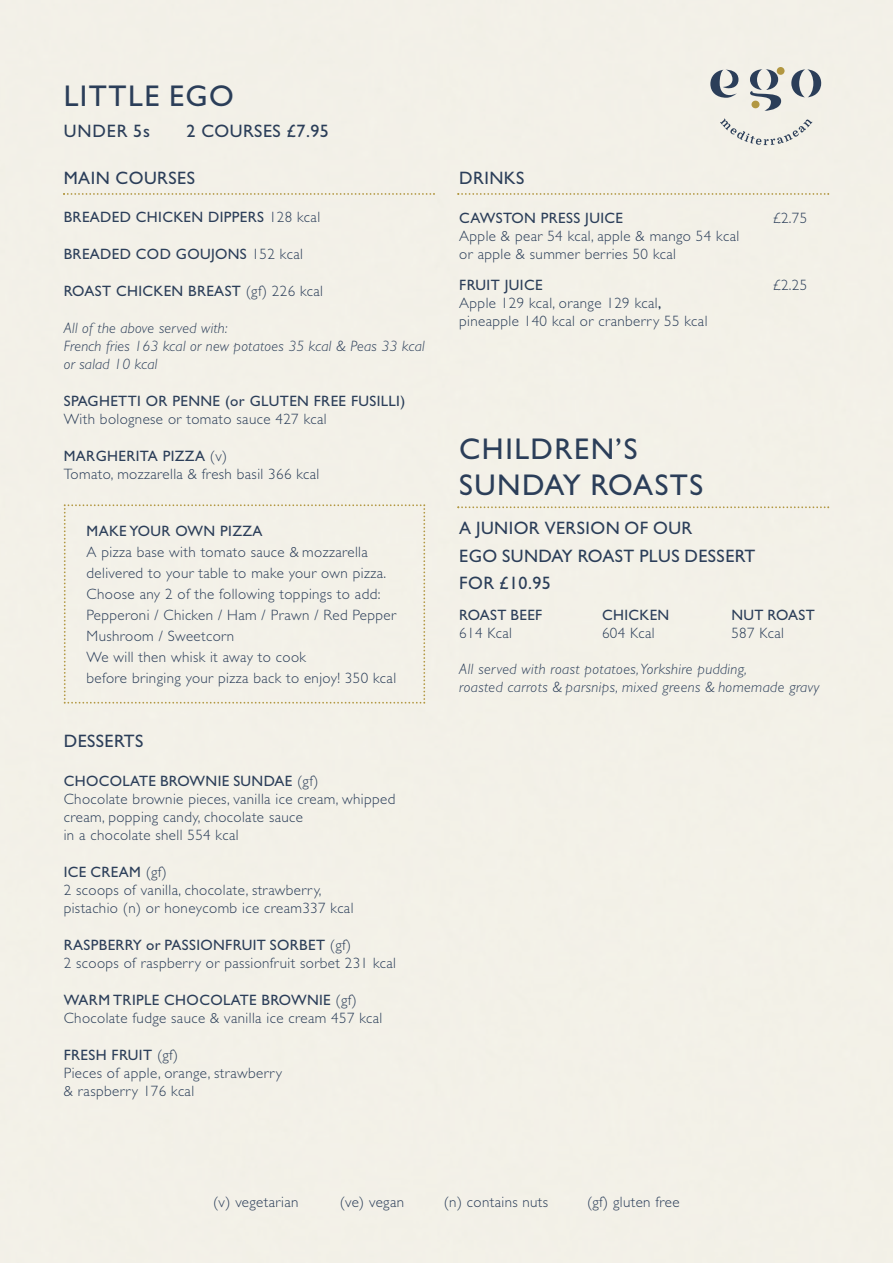
<style>
.page{position:relative;width:893px;height:1263px;background:#fff}
.page>*{position:absolute;margin:0;border:0;box-sizing:border-box;transform-origin:0 0}
.t1{font:30px/36px "Gill Sans";letter-spacing:.05em;color:#2b3e59}
.t2{font:18px/27.6px "Gill Sans";letter-spacing:.025em;color:#2b3e59}
.t3{font:300 15px/18px "Gill Sans";letter-spacing:.025em;color:#2b3e59}
.t4{font:15px "Gill Sans";letter-spacing:.025em;color:#2b3e59}
.t5{font:italic 300 15px/18px "Gill Sans";letter-spacing:.025em;color:#2b3e59}
.s1{font-weight:300}
.s2{font-weight:400}
</style>
<div class="page">
<svg style="left:457px;top:193px;width:372px;height:2px"></svg>
<svg style="left:63px;top:193px;width:372px;height:2px"></svg>
<div style="left:64px;top:504px;width:361px;height:200px;background:#f3f1e8"></div>
<svg style="left:457px;top:506px;width:372px;height:2px"></svg>
<svg style="left:710px;top:69px;width:111px;height:76px;background:#d0d2cf"></svg>
<div style="left:751px;top:101px;width:8px;height:7px;background:#b29741;border-radius:50%"></div>
<div style="left:777px;top:67px;width:7px;height:8px;background:#b29741;border-radius:50%"></div>
<h1 class="t1" style="left:64px;top:77px;width:172px">LITTLE EGO</h1>
<p class="t2" style="left:64px;top:117px;width:88px">UNDER 5s</p>
<p class="t2" style="left:186px;top:117px;width:144px">2 COURSES £7.95</p>
<p class="t2" style="left:64px;top:164px;width:133px">MAIN COURSES</p>
<p class="t4" style="left:64px;top:208px;width:258px">BREADED CHICKEN DIPPERS <span class="s1">128 kcal</span></p>
<p class="t4" style="left:64px;top:245px;width:241px">BREADED COD GOUJONS <span class="s1">152 kcal</span></p>
<p class="t4" style="left:64px;top:282px;width:261px">ROAST CHICKEN BREAST <span class="s1">(gf) 226 kcal</span></p>
<p class="t5" style="left:64px;top:319px;width:362px">All of the above served with:<br>French fries 163 kcal or new potatoes 35 kcal &amp; Peas 33 kcal or salad 10 kcal</p>
<p class="t4" style="left:64px;top:392px;width:343px">SPAGHETTI OR PENNE (or GLUTEN FREE FUSILLI)</p>
<p class="t3" style="left:64px;top:410px;width:264px">With bolognese or tomato sauce 427 kcal</p>
<p class="t3" style="left:64px;top:447px;width:257px"><span class="s2">MARGHERITA PIZZA</span> (v)<br>Tomato, mozzarella &amp; fresh basil 366 kcal</p>
<p class="t4" style="left:87px;top:522px;width:177px">MAKE YOUR OWN PIZZA</p>
<p class="t3" style="left:87px;top:541px;width:311px;line-height:21px">A pizza base with tomato sauce &amp; mozzarella delivered to your table to make your own pizza.<br>Choose any 2 of the following toppings to add:<br>Pepperoni / Chicken / Ham / Prawn / Red Pepper Mushroom / Sweetcorn<br>We will then whisk it away to cook<br>before bringing your pizza back to enjoy! 350 kcal</p>
<p class="t2" style="left:64px;top:727px;width:81px">DESSERTS</p>
<p class="t3" style="left:64px;top:771px;width:333px"><span class="s2">CHOCOLATE BROWNIE SUNDAE</span> (gf)<br>Chocolate brownie pieces, vanilla ice cream, whipped cream, popping candy, chocolate sauce<br>in a chocolate shell 554 kcal</p>
<p class="t3" style="left:64px;top:862px;width:291px"><span class="s2">ICE CREAM</span> (gf)<br>2 scoops of vanilla, chocolate, strawberry, pistachio (n) or honeycomb ice cream337 kcal</p>
<p class="t3" style="left:64px;top:935px;width:334px"><span class="s2">RASPBERRY or PASSIONFRUIT SORBET</span> (gf)<br>2 scoops of raspberry or passionfruit sorbet 231 kcal</p>
<p class="t3" style="left:64px;top:990px;width:320px"><span class="s2">WARM TRIPLE CHOCOLATE BROWNIE</span> (gf)<br>Chocolate fudge sauce &amp; vanilla ice cream 457 kcal</p>
<p class="t3" style="left:64px;top:1045px;width:220px"><span class="s2">FRESH FRUIT</span> (gf)<br>Pieces of apple, orange, strawberry &amp; raspberry 176 kcal</p>
<p class="t2" style="left:459px;top:164px;width:67px">DRINKS</p>
<p class="t4" style="left:459px;top:209px;width:165px">CAWSTON PRESS JUICE</p>
<p class="t3" style="left:772px;top:209px;width:36px">£2.75</p>
<p class="t3" style="left:459px;top:227px;width:281px">Apple &amp; pear 54 kcal, apple &amp; mango 54 kcal or apple &amp; summer berries 50 kcal</p>
<p class="t4" style="left:459px;top:276px;width:85px">FRUIT JUICE</p>
<p class="t3" style="left:772px;top:276px;width:36px">£2.25</p>
<p class="t3" style="left:459px;top:294px;width:250px">Apple 129 kcal, orange 129 kcal<span class="s2">, </span>pineapple 140 kcal or cranberry 55 kcal</p>
<h1 class="t1" style="left:459px;top:430px;width:246px">CHILDREN’S<br>SUNDAY ROASTS</h1>
<p class="t2" style="left:459px;top:514px;width:298px">A JUNIOR VERSION OF OUR<br>EGO SUNDAY ROAST PLUS DESSERT<br>FOR £10.95</p>
<p class="t4" style="left:459px;top:606px;width:84px">ROAST BEEF</p>
<p class="t4" style="left:602px;top:606px;width:69px">CHICKEN</p>
<p class="t4" style="left:731px;top:606px;width:85px">NUT ROAST</p>
<p class="t3" style="left:459px;top:624px;width:54px">614 Kcal</p>
<p class="t3" style="left:602px;top:624px;width:54px">604 Kcal</p>
<p class="t3" style="left:731px;top:624px;width:54px">587 Kcal</p>
<p class="t5" style="left:459px;top:660px;width:362px">All served with roast potatoes,Yorkshire pudding,<br>roasted carrots &amp; parsnips, mixed greens &amp; homemade gravy</p>
<p class="t3" style="left:213px;top:1193px;width:87px">(v) vegetarian</p>
<p class="t3" style="left:340px;top:1193px;width:66px">(ve) vegan</p>
<p class="t3" style="left:444px;top:1193px;width:106px">(n) contains nuts</p>
<p class="t3" style="left:587px;top:1193px;width:94px">(gf) gluten free</p>
</div>
